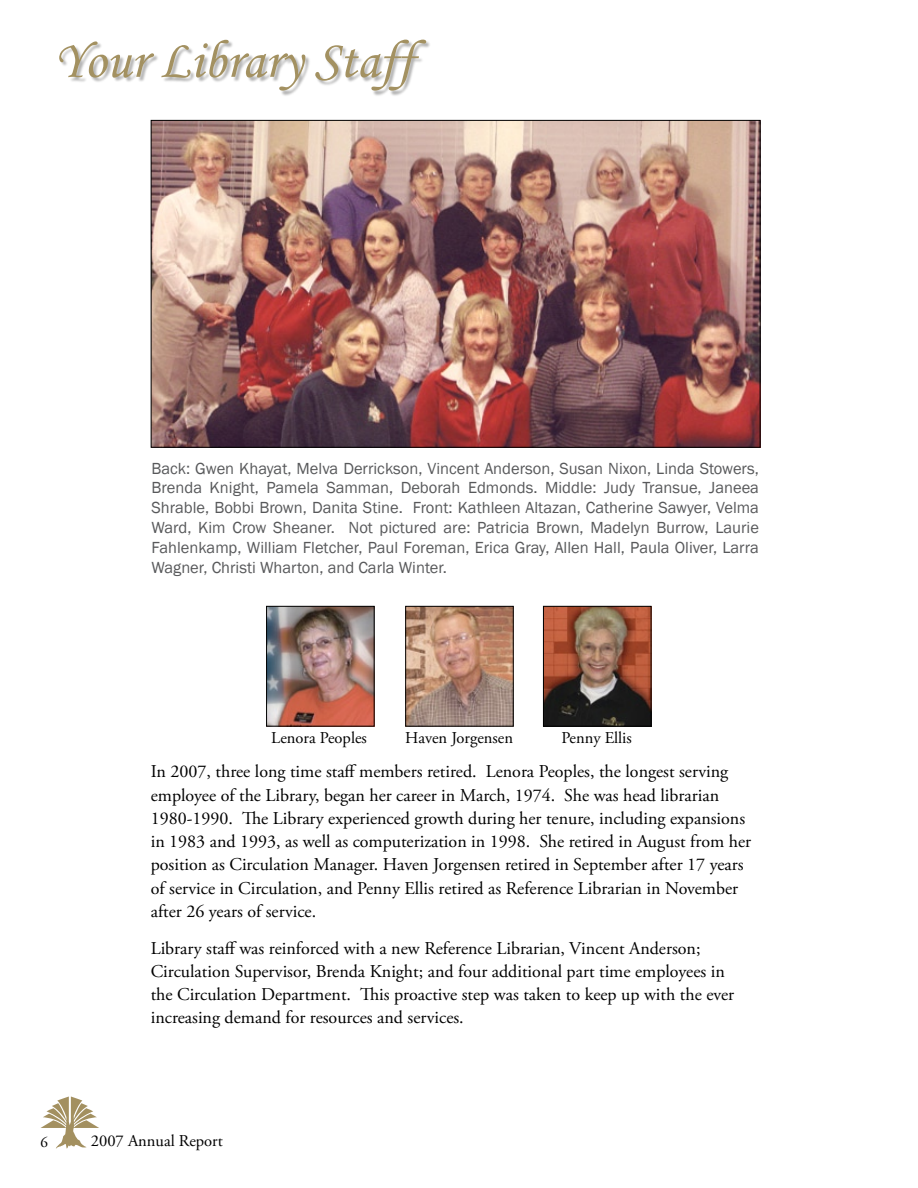
<style>
.page{position:relative;width:918px;height:1188px;background:#fff}
.page>*{position:absolute;margin:0;border:0;box-sizing:border-box;transform-origin:0 0}
.t1{font:54px "Monotype Corsiva";color:#a39161}
.t2{font:18px/23.2px "Adobe Garamond Pro";color:#000}
.t3{font:16.5px/19.8px "Franklin Gothic";color:#58595b;text-align:justify}
.t4{font:16.5px "Adobe Garamond Pro";color:#000}
.t5{font:15px "Adobe Garamond Pro";color:#000}
</style>
<div class="page">
<div style="left:59px;top:39px;width:373px;height:58px;background:#000;opacity:.3"></div>
<img style="left:153px;top:122px;width:605px;height:324px">
<img style="left:407px;top:608px;width:105px;height:117px">
<div style="left:405px;top:606px;width:109px;height:121px;border:1px solid #000"></div>
<img style="left:545px;top:608px;width:104px;height:117px">
<div style="left:543px;top:606px;width:108px;height:121px;border:1px solid #000"></div>
<img style="left:268px;top:608px;width:104px;height:117px">
<div style="left:266px;top:606px;width:108px;height:121px;border:1px solid #000"></div>
<svg style="left:40px;top:1096px;width:59px;height:53px"></svg>
<h1 class="t1" style="left:54px;top:28px;width:361px">Your Library Staff</h1>
<p class="t3" style="left:152px;top:459px;width:609px">Back: Gwen Khayat, Melva Derrickson, Vincent Anderson, Susan Nixon, Linda Stowers, Brenda Knight, Pamela Samman, Deborah Edmonds. Middle: Judy Transue, Janeea Shrable, Bobbi Brown, Danita Stine. Front: Kathleen Altazan, Catherine Sawyer, Velma Ward, Kim Crow Sheaner. Not pictured are: Patricia Brown, Madelyn Burrow, Laurie Fahlenkamp, William Fletcher, Paul Foreman, Erica Gray, Allen Hall, Paula Oliver, Larra Wagner, Christi Wharton, and Carla Winter.</p>
<p class="t5" style="left:40px;top:1133px;width:9px">6</p>
<p class="t4" style="left:271px;top:728px;width:97px">Lenora Peoples</p>
<p class="t4" style="left:405px;top:728px;width:109px">Haven Jorgensen</p>
<p class="t4" style="left:561px;top:728px;width:72px">Penny Ellis</p>
<p class="t2" style="left:151px;top:761px;width:602px">In 2007, three long time staff members retired. Lenora Peoples, the longest serving employee of the Library, began her career in March, 1974. She was head librarian 1980-1990. The Library experienced growth during her tenure, including expansions in 1983 and 1993, as well as computerization in 1998. She retired in August from her position as Circulation Manager. Haven Jorgensen retired in September after 17 years of service in Circulation, and Penny Ellis retired as Reference Librarian in November after 26 years of service.</p>
<p class="t2" style="left:151px;top:937px;width:585px">Library staff was reinforced with a new Reference Librarian, Vincent Anderson; Circulation Supervisor, Brenda Knight; and four additional part time employees in the Circulation Department. This proactive step was taken to keep up with the ever increasing demand for resources and services.</p>
<p class="t4" style="left:91px;top:1131px;width:134px">2007 Annual Report</p>
</div>
